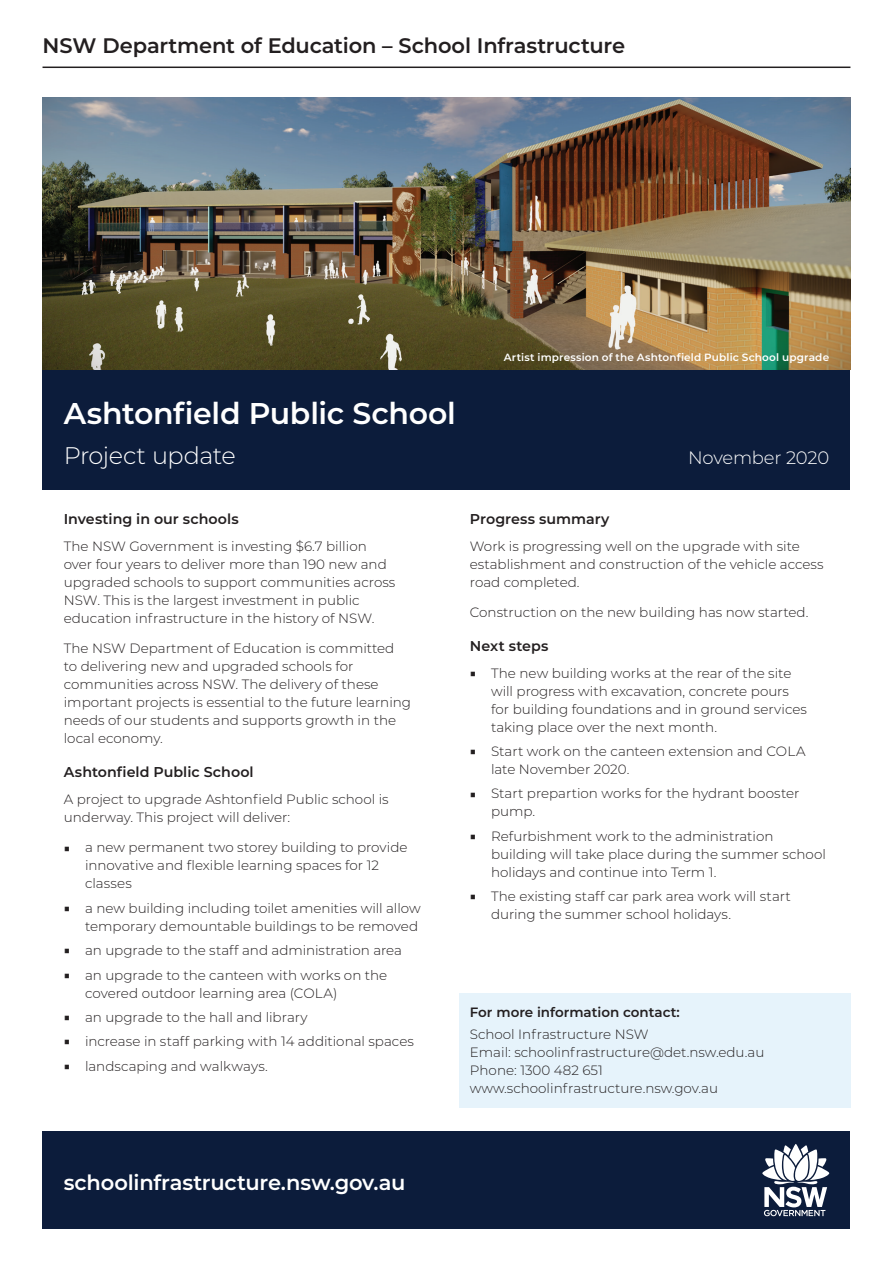
<style>
.page{position:relative;width:893px;height:1263px;background:#fff}
.page>*{position:absolute;margin:0;border:0;box-sizing:border-box;transform-origin:0 0}
.t1{font:600 30px "Montserrat";letter-spacing:-.01em;color:#fff}
.t2{font:300 24px "Montserrat";letter-spacing:-.02em;color:#fff}
.t3{font:600 21px "Montserrat";letter-spacing:-.01em;color:#231f20}
.t4{font:600 21px "Montserrat";letter-spacing:-.01em;color:#fff}
.t5{font:300 18px "Montserrat";letter-spacing:-.015em;color:#fff}
.t6{font:600 14.25px "Montserrat";color:#231f20}
.t7{font:300 13.5px/18px "Montserrat";color:#231f20}
.t8{font:600 13.5px "Montserrat";color:#231f20}
.t9{font:600 10.5px "Montserrat";letter-spacing:.015em;color:#fff}
.s1{font-size:11.55px}
</style>
<div class="page">
<div style="left:43px;top:1131px;width:807px;height:98px;background:#0c1c3b"></div>
<hr style="left:43px;top:67px;width:807px;height:1px;background:#231f20">
<svg style="left:762px;top:1144px;width:67px;height:72px"></svg>
<img style="left:43px;top:98px;width:807px;height:272px">
<div style="left:43px;top:370px;width:807px;height:119px;background:#0c1c3b"></div>
<div style="left:459px;top:993px;width:391px;height:115px;background:#e6f3fb"></div>
<h3 class="t3" style="left:43px;top:31px;width:584px">NSW Department of Education – School Infrastructure</h3>
<p class="t9" style="left:504px;top:350px;width:327px">Artist impression of the Ashtonfield Public School upgrade</p>
<h1 class="t1" style="left:64px;top:392px;width:394px">Ashtonfield Public School</h1>
<h2 class="t2" style="left:64px;top:439px;width:173px">Project update</h2>
<h3 class="t5" style="left:688px;top:445px;width:143px">November 2020</h3>
<p class="t6" style="left:64px;top:509px;width:176px">Investing in our schools</p>
<p class="t7" style="left:64px;top:536px;width:333px">The NSW Government is investing $6.7 billion over four years to deliver more than 190 new and upgraded schools to support communities across NSW. This is the largest investment in public education infrastructure in the history of NSW.</p>
<p class="t7" style="left:64px;top:639px;width:349px">The NSW Department of Education is committed to delivering new and upgraded schools for communities across NSW. The delivery of these important projects is essential to the future learning needs of our students and supports growth in the local economy.</p>
<p class="t6" style="left:64px;top:762px;width:191px">Ashtonfield Public School</p>
<p class="t7" style="left:64px;top:789px;width:326px">A project to upgrade Ashtonfield Public school is underway. This project will deliver:</p>
<p class="t7" style="left:85px;top:838px;width:324px;text-indent:-21px"><span class="s1">■</span> a new permanent two storey building to provide innovative and flexible learning spaces for 12 classes</p>
<p class="t7" style="left:64px;top:898px;width:359px;text-align:right"><span class="s1">■</span> a new building including toilet amenities will allow temporary demountable buildings to be removed</p>
<p class="t7" style="left:64px;top:941px;width:340px"><span class="s1">■</span> an upgrade to the staff and administration area</p>
<p class="t7" style="left:85px;top:965px;width:304px;text-indent:-21px"><span class="s1">■</span> an upgrade to the canteen with works on the covered outdoor learning area (COLA)</p>
<p class="t7" style="left:64px;top:1008px;width:245px"><span class="s1">■</span> an upgrade to the hall and library</p>
<p class="t7" style="left:64px;top:1032px;width:352px"><span class="s1">■</span> increase in staff parking with 14 additional spaces</p>
<p class="t7" style="left:64px;top:1056px;width:206px"><span class="s1">■</span> landscaping and walkways.</p>
<h3 class="t4" style="left:64px;top:1168px;width:343px">schoolinfrastructure.nsw.gov.au</h3>
<p class="t6" style="left:470px;top:509px;width:141px">Progress summary</p>
<p class="t7" style="left:470px;top:536px;width:355px">Work is progressing well on the upgrade with site establishment and construction of the vehicle access road completed.</p>
<p class="t7" style="left:470px;top:603px;width:340px">Construction on the new building has now started.</p>
<p class="t6" style="left:470px;top:636px;width:80px">Next steps</p>
<p class="t7" style="left:491px;top:663px;width:317px;text-indent:-21px"><span class="s1">■</span> The new building works at the rear of the site will progress with excavation, concrete pours for building foundations and in ground services taking place over the next month.</p>
<p class="t7" style="left:491px;top:742px;width:316px;text-indent:-21px"><span class="s1">■</span> Start work on the canteen extension and COLA late November 2020.</p>
<p class="t7" style="left:491px;top:784px;width:310px;text-indent:-21px"><span class="s1">■</span> Start prepartion works for the hydrant booster pump.</p>
<p class="t7" style="left:491px;top:826px;width:336px;text-indent:-21px"><span class="s1">■</span> Refurbishment work to the administration building will take place during the summer school holidays and continue into Term 1.</p>
<p class="t7" style="left:491px;top:887px;width:301px;text-indent:-21px"><span class="s1">■</span> The existing staff car park area work will start during the summer school holidays.</p>
<p class="t8" style="left:470px;top:1002px;width:211px">For more information contact:</p>
<p class="t7" style="left:470px;top:1024px;width:296px">School Infrastructure NSW<br>Email: schoolinfrastructure@det.nsw.edu.au Phone: 1300 482 651 www.schoolinfrastructure.nsw.gov.au</p>
</div>
